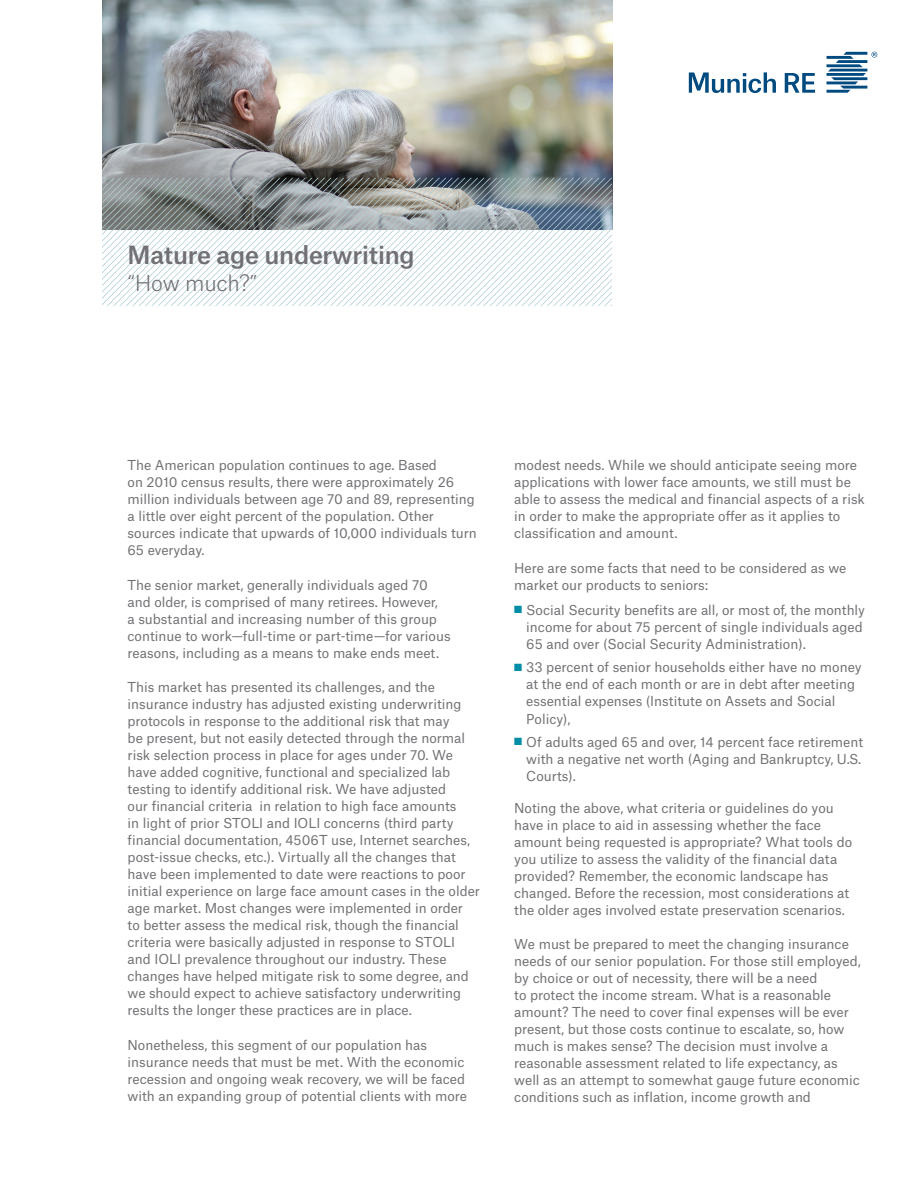
<style>
.page{position:relative;width:918px;height:1188px;background:#fff}
.page>*{position:absolute;margin:0;border:0;box-sizing:border-box;transform-origin:0 0}
.t1{font:500 24px "Munich Re";letter-spacing:-.01em;color:#717074}
.t2{font:300 21px "Munich Re";letter-spacing:-.01em;color:#717074}
.t3{font:13.2px/17px "Munich Re";color:#717074}
.s1{color:#008da8}
</style>
<div class="page">
<svg style="left:785px;top:73px;width:30px;height:20px"></svg>
<svg style="left:689px;top:72px;width:87px;height:21px"></svg>
<svg style="left:827px;top:52px;width:50px;height:41px"></svg>
<img style="left:102px;top:0;width:510px;height:178px">
<svg style="left:102px;top:178px;width:510px;height:128px"></svg>
<h1 class="t1" style="left:128px;top:235px;width:289px">Mature age underwriting</h1>
<h2 class="t2" style="left:128px;top:266px;width:131px">“How much?”</h2>
<p class="t3" style="left:128px;top:455px;width:351px">The American population continues to age. Based<br>on 2010 census results, there were approximately 26 million individuals between age 70 and 89, representing a little over eight percent of the population. Other sources indicate that upwards of 10,000 individuals turn 65 everyday.</p>
<p class="t3" style="left:128px;top:575px;width:325px">The senior market, generally individuals aged 70 and older, is comprised of many retirees. However,<br>a substantial and increasing number of this group continue to work—full-time or part-time—for various reasons, including as a means to make ends meet.</p>
<p class="t3" style="left:128px;top:677px;width:354px">This market has presented its challenges, and the insurance industry has adjusted existing underwriting protocols in response to the additional risk that may<br>be present, but not easily detected through the normal risk selection process in place for ages under 70. We have added cognitive, functional and specialized lab testing to identify additional risk. We have adjusted<br>our financial criteria in relation to high face amounts<br>in light of prior STOLI and IOLI concerns (third party financial documentation, 4506T use, Internet searches, post-issue checks, etc.). Virtually all the changes that have been implemented to date were reactions to poor initial experience on large face amount cases in the older age market. Most changes were implemented in order<br>to better assess the medical risk, though the financial criteria were basically adjusted in response to STOLI and IOLI prevalence throughout our industry. These changes have helped mitigate risk to some degree, and we should expect to achieve satisfactory underwriting results the longer these practices are in place.</p>
<p class="t3" style="left:128px;top:1035px;width:341px">Nonetheless, this segment of our population has insurance needs that must be met. With the economic recession and ongoing weak recovery, we will be faced with an expanding group of potential clients with more</p>
<p class="t3" style="left:514px;top:455px;width:352px">modest needs. While we should anticipate seeing more applications with lower face amounts, we still must be able to assess the medical and financial aspects of a risk in order to make the appropriate offer as it applies to classification and amount.</p>
<p class="t3" style="left:514px;top:558px;width:334px">Here are some facts that need to be considered as we market our products to seniors:</p>
<p class="t3" style="left:526px;top:600px;width:340px;text-indent:-12px"><span class="s1">■</span> Social Security benefits are all, or most of, the monthly income for about 75 percent of single individuals aged<br>65 and over (Social Security Administration).</p>
<p class="t3" style="left:526px;top:658px;width:337px;text-indent:-12px"><span class="s1">■</span> 33 percent of senior households either have no money at the end of each month or are in debt after meeting essential expenses (Institute on Assets and Social Policy),</p>
<p class="t3" style="left:526px;top:732px;width:338px;text-indent:-12px"><span class="s1">■</span> Of adults aged 65 and over, 14 percent face retirement with a negative net worth (Aging and Bankruptcy, U.S.<br>Courts).</p>
<p class="t3" style="left:514px;top:798px;width:339px">Noting the above, what criteria or guidelines do you have in place to aid in assessing whether the face amount being requested is appropriate? What tools do you utilize to assess the validity of the financial data provided? Remember, the economic landscape has changed. Before the recession, most considerations at the older ages involved estate preservation scenarios.</p>
<p class="t3" style="left:514px;top:934px;width:348px">We must be prepared to meet the changing insurance needs of our senior population. For those still employed, by choice or out of necessity, there will be a need<br>to protect the income stream. What is a reasonable amount? The need to cover final expenses will be ever present, but those costs continue to escalate, so, how much is makes sense? The decision must involve a reasonable assessment related to life expectancy, as well as an attempt to somewhat gauge future economic conditions such as inflation, income growth and</p>
</div>
